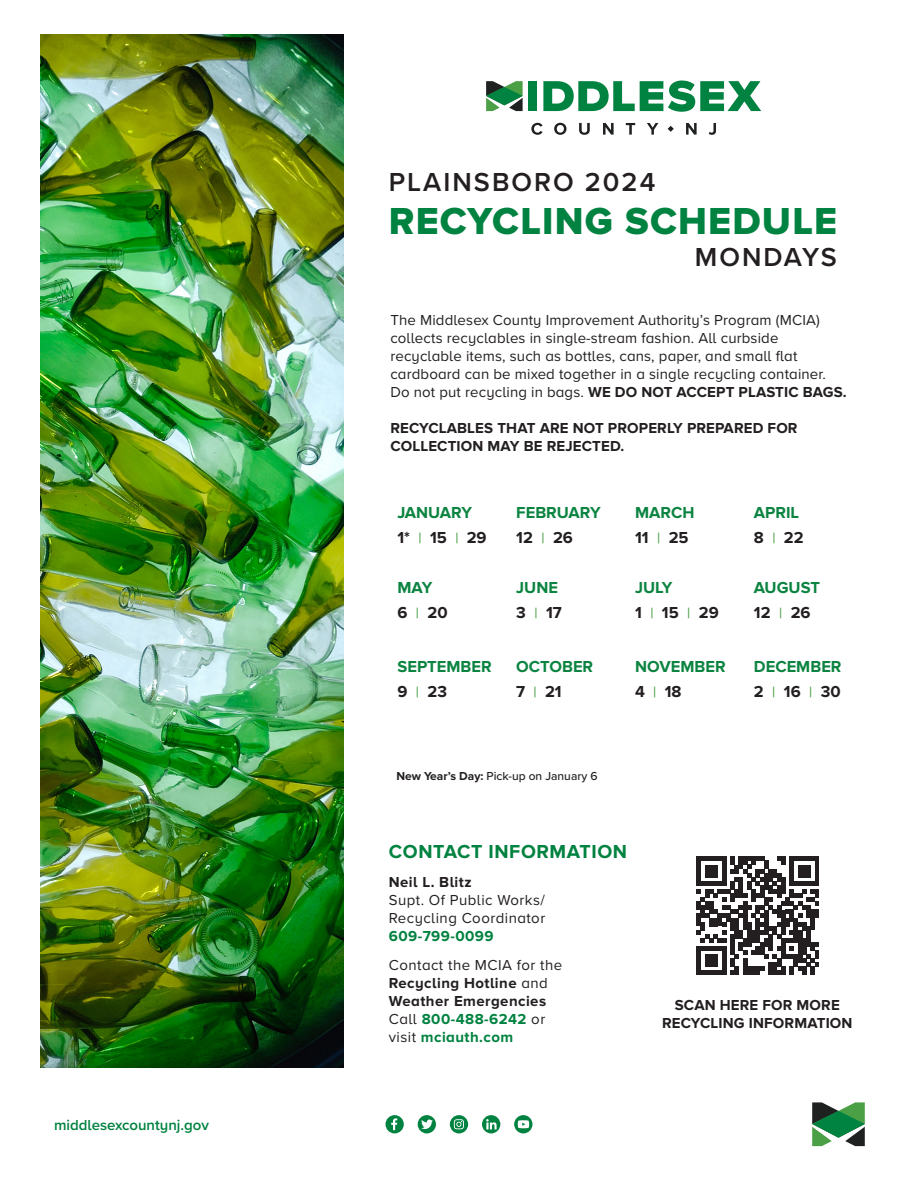
<style>
.page{position:relative;width:918px;height:1188px;background:#fff}
.page>*{position:absolute;margin:0;border:0;box-sizing:border-box;transform-origin:0 0}
.t1{font:39px "Proxima Nova Extrabld";letter-spacing:.03em;color:#008240}
.t2{font:600 27px "Proxima Nova";letter-spacing:.075em;color:#231f20}
.t3{font:700 19.5px "Proxima Nova";letter-spacing:.03em;color:#008240}
.t4{font:700 16.5px "Proxima Nova";color:#0c8441}
.t5{font:700 16.5px "Proxima Nova";color:#231f20}
.Body{font:15px/18px "Proxima Nova";letter-spacing:.01em;color:#231f20}
.Body-2{font:15px/18px "Proxima Nova";letter-spacing:.03em;color:#231f20}
.Body-3{font:700 15px/18px "Proxima Nova";letter-spacing:.01em;color:#231f20}
.t6{font:600 15px "Proxima Nova";color:#008240}
.t7{font:500 12px "Proxima Nova";color:#231f20}
.s1{font-weight:700}
.s2{font-weight:500;font-size:15px;color:#4b9f45}
.s3{font-weight:700;color:#008240}
</style>
<div class="page">
<svg style="left:386px;top:1115px;width:18px;height:18px"></svg>
<svg style="left:418px;top:1115px;width:18px;height:18px"></svg>
<svg style="left:450px;top:1115px;width:18px;height:18px"></svg>
<svg style="left:482px;top:1115px;width:18px;height:18px"></svg>
<svg style="left:514px;top:1115px;width:18px;height:18px"></svg>
<svg style="left:812px;top:1102px;width:53px;height:44px"></svg>
<img style="left:40px;top:34px;width:303px;height:1034px">
<svg style="left:531px;top:123px;width:12px;height:12px"></svg>
<svg style="left:554px;top:123px;width:12px;height:12px"></svg>
<svg style="left:579px;top:123px;width:11px;height:12px"></svg>
<svg style="left:603px;top:123px;width:11px;height:12px"></svg>
<svg style="left:626px;top:123px;width:9px;height:12px"></svg>
<svg style="left:647px;top:123px;width:11px;height:12px"></svg>
<svg style="left:686px;top:123px;width:11px;height:12px"></svg>
<svg style="left:709px;top:123px;width:7px;height:12px"></svg>
<svg style="left:668px;top:126px;width:6px;height:6px"></svg>
<svg style="left:543px;top:81px;width:218px;height:31px"></svg>
<div style="left:528px;top:81px;width:9px;height:30px;background:#008240"></div>
<svg style="left:486px;top:81px;width:37px;height:30px"></svg>
<div style="left:696px;top:853px;width:122px;height:122px;background:linear-gradient(to right,#fff,#fff)"></div>
<svg style="left:697px;top:857px;width:121px;height:118px"></svg>
<p class="t6" style="left:54px;top:1114px;width:156px">middlesexcountynj.gov</p>
<p class="t2" style="left:389px;top:162px;width:268px">PLAINSBORO 2024</p>
<p class="t1" style="left:389px;top:198px;width:450px">RECYCLING SCHEDULE</p>
<p class="t2" style="left:695px;top:237px;width:144px">MONDAYS</p>
<p class="Body" style="left:390px;top:311px;width:458px">The Middlesex County Improvement Authority’s Program (MCIA) collects recyclables in single-stream fashion. All curbside recyclable items, such as bottles, cans, paper, and small flat cardboard can be mixed together in a single recycling container.<br>Do not put recycling in bags. <span class="s1">WE DO NOT ACCEPT PLASTIC BAGS.</span></p>
<p class="Body-3" style="left:390px;top:420px;width:409px">RECYCLABLES THAT ARE NOT PROPERLY PREPARED FOR<br>COLLECTION MAY BE REJECTED.</p>
<p class="t4" style="left:398px;top:503px;width:76px">JANUARY</p>
<p class="t4" style="left:516px;top:503px;width:86px">FEBRUARY</p>
<p class="t4" style="left:635px;top:503px;width:61px">MARCH</p>
<p class="t4" style="left:754px;top:503px;width:47px">APRIL</p>
<p class="t5" style="left:398px;top:528px;width:91px">1* <span class="s2">|</span> 15 <span class="s2">|</span> 29</p>
<p class="t5" style="left:516px;top:528px;width:58px">12 <span class="s2">|</span> 26</p>
<p class="t5" style="left:635px;top:528px;width:55px">11 <span class="s2">|</span> 25</p>
<p class="t5" style="left:754px;top:528px;width:51px">8 <span class="s2">|</span> 22</p>
<p class="t4" style="left:398px;top:578px;width:36px">MAY</p>
<p class="t4" style="left:516px;top:578px;width:43px">JUNE</p>
<p class="t4" style="left:635px;top:578px;width:39px">JULY</p>
<p class="t4" style="left:754px;top:578px;width:68px">AUGUST</p>
<p class="t5" style="left:398px;top:603px;width:52px">6 <span class="s2">|</span> 20</p>
<p class="t5" style="left:516px;top:603px;width:47px">3 <span class="s2">|</span> 17</p>
<p class="t5" style="left:635px;top:603px;width:85px">1 <span class="s2">|</span> 15 <span class="s2">|</span> 29</p>
<p class="t5" style="left:754px;top:603px;width:58px">12 <span class="s2">|</span> 26</p>
<p class="t4" style="left:398px;top:657px;width:96px">SEPTEMBER</p>
<p class="t4" style="left:516px;top:657px;width:78px">OCTOBER</p>
<p class="t4" style="left:635px;top:657px;width:92px">NOVEMBER</p>
<p class="t4" style="left:754px;top:657px;width:89px">DECEMBER</p>
<p class="t5" style="left:398px;top:682px;width:51px">9 <span class="s2">|</span> 23</p>
<p class="t5" style="left:516px;top:682px;width:47px">7 <span class="s2">|</span> 21</p>
<p class="t5" style="left:635px;top:682px;width:48px">4 <span class="s2">|</span> 18</p>
<p class="t5" style="left:754px;top:682px;width:88px">2 <span class="s2">|</span> 16 <span class="s2">|</span> 30</p>
<p class="t7" style="left:396px;top:767px;width:203px"><span class="s1">New Year’s Day:</span> Pick-up on January 6</p>
<p class="t3" style="left:389px;top:840px;width:240px">CONTACT INFORMATION</p>
<p class="Body-2" style="left:389px;top:872px;width:158px"><span class="s1">Neil L. Blitz<br></span>Supt. Of Public Works/<br>Recycling Coordinator<br><span class="s3">609-799-0099</span></p>
<p class="Body-2" style="left:389px;top:955px;width:175px">Contact the MCIA for the<br><span class="s1">Recycling Hotline</span> and<br><span class="s1">Weather Emergencies<br></span>Call <span class="s3">800-488-6242</span> or visit <span class="s3">mciauth.com</span></p>
<p class="Body-3" style="left:662px;top:996px;width:192px;text-align:center">SCAN HERE FOR MORE<br>RECYCLING INFORMATION</p>
</div>
